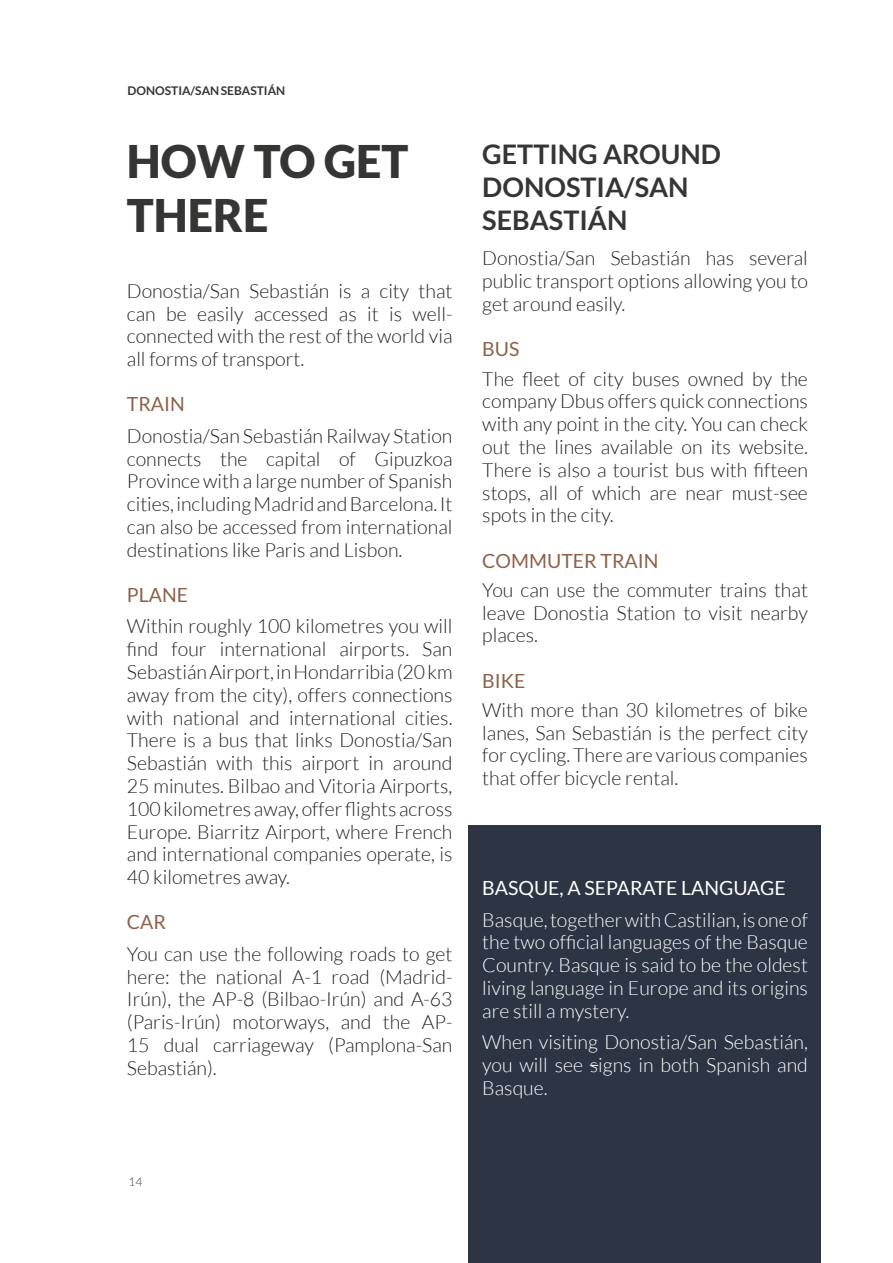
<style>
.page{position:relative;width:893px;height:1263px;background:#fff}
.page>*{position:absolute;margin:0;border:0;box-sizing:border-box;transform-origin:0 0}
.t1{font:900 45px/54px "Lato";color:#353534}
.t2{font:700 27px/33px "Lato";color:#353534}
.Body{font:300 19.5px/22.8px "Lato";color:#231f20;text-align:justify}
.Body-2{font:300 19.5px/22.8px "Lato";color:#fff;text-align:justify}
.t3{font:19.5px "Lato";color:#8d614a}
.t4{font:19.5px "Lato";color:#fff}
.t5{font:700 12px "Lato";color:#353534}
.t6{font:300 12px "Lato";color:#353534}
</style>
<div class="page">
<div style="left:469px;top:825px;width:352px;height:438px;background:#2d3443"></div>
<hr style="left:892px;top:0;width:1px;height:1263px;background:#161e2e">
<p class="t5" style="left:128px;top:83px;width:159px">DONOSTIA/SAN SEBASTIÁN</p>
<h1 class="t1" style="left:127px;top:134px;width:283px">HOW TO GET<br>THERE</h1>
<p class="Body" style="left:127px;top:279px;width:327px">Donostia/San Sebastián is a city that can be easily accessed as it is well&shy;connected with the rest of the world via all forms of transport.</p>
<h3 class="t3" style="left:127px;top:393px;width:60px">TRAIN</h3>
<p class="Body" style="left:127px;top:424px;width:327px">Donostia/San SebastiánRailway Station connects the capital of Gipuzkoa Province with a large number of Spanish cities, includingMadridandBarcelona.It can also be accessed from international destinations like Paris and Lisbon.</p>
<h3 class="t3" style="left:127px;top:584px;width:63px">PLANE</h3>
<p class="Body" style="left:127px;top:615px;width:327px">Within roughly 100 kilometres you will find four international airports. San SebastiánAirport,inHondarribia(20km away from the city), offers connections with national and international cities.<br>There is a bus that links Donostia/San Sebastián with this airport in around 25 minutes. Bilbao and Vitoria Airports, 100kilometres away,offerflights across Europe. Biarritz Airport, where French and international companies operate, is 40 kilometres away.</p>
<h3 class="t3" style="left:127px;top:911px;width:41px">CAR</h3>
<p class="Body" style="left:127px;top:942px;width:327px">You can use the following roads to get here: the national A-1 road (Madrid-Irún), the AP-8 (Bilbao-Irún) and A-63 (Paris-Irún) motorways, and the AP-15 dual carriageway (Pamplona-San Sebastián).</p>
<h2 class="t2" style="left:482px;top:137px;width:240px">GETTING AROUND<br>DONOSTIA/SAN<br>SEBASTIÁN</h2>
<p class="Body" style="left:482px;top:247px;width:327px">Donostia/San Sebastián has several public transport options allowing you to get around easily.</p>
<h3 class="t3" style="left:482px;top:338px;width:39px">BUS</h3>
<p class="Body" style="left:482px;top:367px;width:327px">The fleet of city buses owned by the company Dbus offers quick connections with any point in the city. You can check out the lines available on its website.<br>There is also a tourist bus with fifteen stops, all of which are near must-see spots in the city.</p>
<h3 class="t3" style="left:482px;top:550px;width:178px">COMMUTER TRAIN</h3>
<p class="Body" style="left:482px;top:578px;width:327px">You can use the commuter trains that leave Donostia Station to visit nearby places.</p>
<h3 class="t3" style="left:482px;top:670px;width:45px">BIKE</h3>
<p class="Body" style="left:482px;top:698px;width:327px">With more than 30 kilometres of bike lanes, San Sebastián is the perfect city for cycling. There are various companies that offer bicycle rental.</p>
<h3 class="t4" style="left:482px;top:877px;width:305px">BASQUE, A SEPARATE LANGUAGE</h3>
<p class="Body-2" style="left:482px;top:908px;width:327px">Basque,togetherwithCastilian, isoneof the two official languages of the Basque Country. Basque is said to be the oldest living language in Europe and its origins are still a mystery.</p>
<p class="Body-2" style="left:482px;top:1031px;width:327px">When visiting Donostia/San Sebastián, you will see signs in both Spanish and Basque.</p>
<p class="t6" style="left:128px;top:1175px;width:15px">14</p>
</div>
